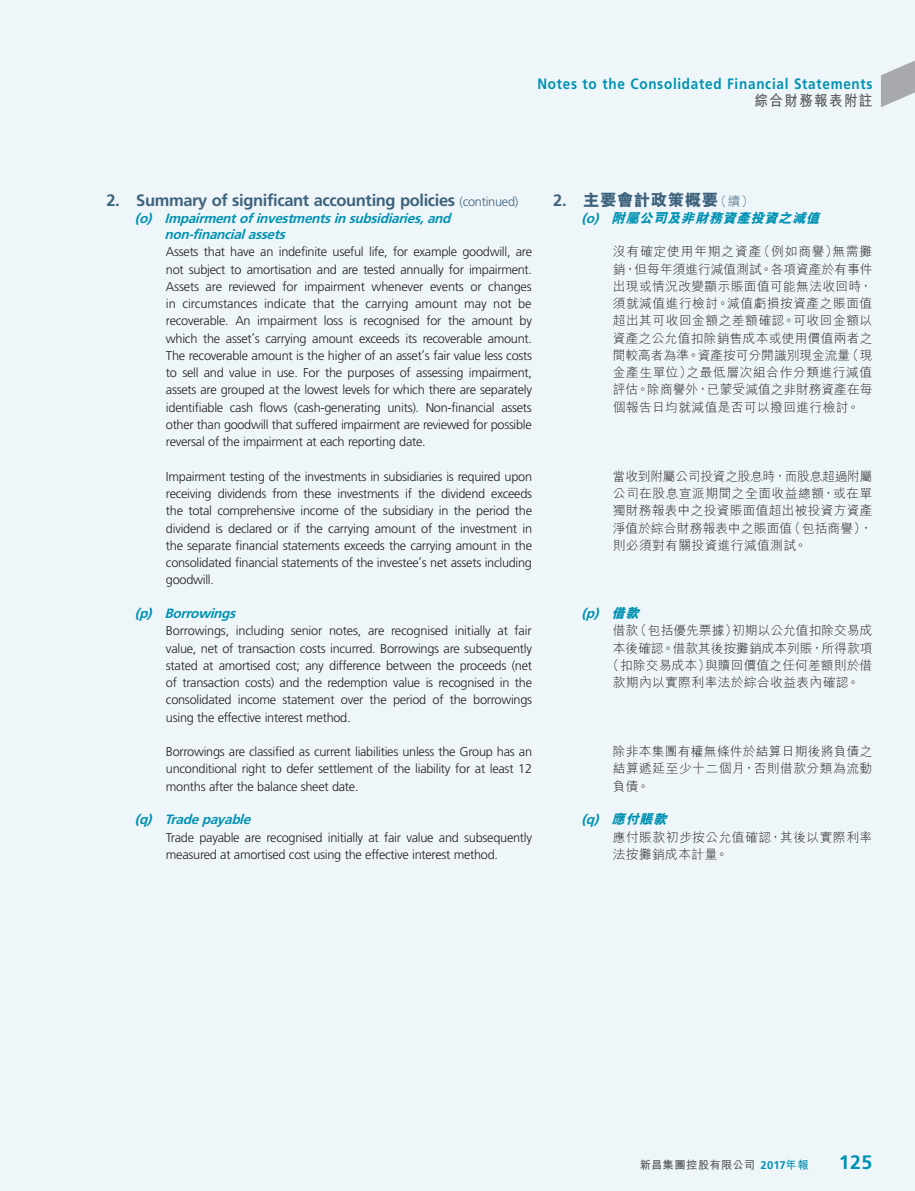
<style>
.page{position:relative;width:915px;height:1191px;background:#fff}
.page>*{position:absolute;margin:0;border:0;box-sizing:border-box;transform-origin:0 0}
.t1{font:700 19.5px "Frutiger LT Std";color:#0092b3}
.Heading_1{font:700 16.5px "Frutiger LT Std";letter-spacing:-.02em;color:#3e637c}
.C_Heading_1{font:800 16.5px "M Hei HK";letter-spacing:.03em;color:#3e637c}
.t2{font:700 15px "Frutiger LT Std";letter-spacing:.055em;color:#0092b3;scale:.9 1}
.t3{font:700 15px "M Hei HK";letter-spacing:.105em;color:#57585a;scale:.9 1}
.Heading_2{font:italic 700 13.5px/16.5px "Frutiger LT Std";color:#0092b3}
.C_Heading_2{font:italic 800 13.5px "M Hei HK";color:#0092b3}
.C_Heading_2-2{font:italic 700 13.5px "Frutiger LT Std";color:#0092b3}
.Body_Text{font:300 12.75px/17.2px "Frutiger LT Std";letter-spacing:-.02em;color:#231f20;text-align:justify}
.C_Body_Text{font:300 12.75px/17.2px "M Hei HK";letter-spacing:.02em;color:#231f20;text-align:justify}
.t4{font:700 11.25px "M Hei HK";letter-spacing:.03em;color:#57585a}
.s1{font-weight:300;font-size:12.75px}
.s2{font-family:"Frutiger LT Std";font-weight:700}
.s3{font-family:"M Hei HK";font-weight:800}
.s4{font-family:"Frutiger LT Std";color:#0092b3}
.s5{color:#0092b3}
</style>
<div class="page">
<div style="left:0;top:0;width:914px;height:1191px;background:#eff6f9"></div>
<svg style="left:881px;top:61px;width:33px;height:46px"></svg>
<p class="t2" style="left:537px;top:75px;width:374px">Notes to the Consolidated Financial Statements</p>
<p class="t3" style="left:754px;top:89px;width:132px">綜合財務報表附註</p>
<p class="Heading_1" style="left:106px;top:191px;width:413px">2. Summary of significant accounting policies <span class="s1">(continued)</span></p>
<p class="Heading_2" style="left:164px;top:210px;width:291px;text-indent:-30px">(o) Impairmentofinvestmentsinsubsidiaries,and non-financialassets</p>
<p class="Body_Text" style="left:166px;top:243px;width:367px">Assets that have an indefinite useful life, for example goodwill, are not subject to amortisation and are tested annually for impairment.<br>Assets are reviewed for impairment whenever events or changes in circumstances indicate that the carrying amount may not be recoverable. An impairment loss is recognised for the amount by which the asset’s carrying amount exceeds its recoverable amount.<br>The recoverable amount is the higher of an asset’s fair value less costs to sell and value in use. For the purposes of assessing impairment, assets are grouped at the lowest levels for which there are separately identifiable cash flows (cash-generating units). Non-financial assets other than goodwill that suffered impairment are reviewed for possible reversal of the impairment at each reporting date.</p>
<p class="Body_Text" style="left:166px;top:468px;width:367px">Impairment testing of the investments in subsidiaries is required upon receiving dividends from these investments if the dividend exceeds the total comprehensive income of the subsidiary in the period the dividend is declared or if the carrying amount of the investment in the separate financial statements exceeds the carrying amount in the consolidated financial statements of the investee’s net assets including goodwill.</p>
<p class="Heading_2" style="left:135px;top:605px;width:106px">(p) Borrowings</p>
<p class="Body_Text" style="left:166px;top:622px;width:367px">Borrowings, including senior notes, are recognised initially at fair value, net of transaction costs incurred. Borrowings are subsequently stated at amortised cost; any difference between the proceeds (net of transaction costs) and the redemption value is recognised in the consolidated income statement over the period of the borrowings using the effective interest method.</p>
<p class="Body_Text" style="left:166px;top:743px;width:367px">Borrowings are classified as current liabilities unless the Group has an unconditional right to defer settlement of the liability for at least 12 months after the balance sheet date.</p>
<p class="Heading_2" style="left:135px;top:811px;width:121px">(q) Tradepayable</p>
<p class="Body_Text" style="left:166px;top:828px;width:367px">Trade payable are recognised initially at fair value and subsequently measured at amortised cost using the effective interest method.</p>
<p class="C_Heading_1" style="left:553px;top:192px;width:202px"><span class="s2">2.</span> 主要會計政策概要<span class="s1">（續）</span></p>
<p class="C_Heading_2" style="left:581px;top:211px;width:243px"><span class="s2">(o)</span> 附屬公司及非財務資產投資之減值</p>
<p class="C_Body_Text" style="left:612px;top:243px;width:261px">沒有確定使用年期之資產（例如商譽）無需攤銷，但每年須進行減值測試。各項資產於有事件出現或情況改變顯示賬面值可能無法收回時，須就減值進行檢討。減值虧損按資產之賬面值超出其可收回金額之差額確認。可收回金額以資產之公允值扣除銷售成本或使用價值兩者之間較高者為準。資產按可分開識別現金流量（現金產生單位）之最低層次組合作分類進行減值評估。除商譽外，已蒙受減值之非財務資產在每個報告日均就減值是否可以撥回進行檢討。</p>
<p class="C_Body_Text" style="left:612px;top:467px;width:261px">當收到附屬公司投資之股息時，而股息超過附屬公司在股息宣派期間之全面收益總額，或在單獨財務報表中之投資賬面值超出被投資方資產淨值於綜合財務報表中之賬面值（包括商譽），則必須對有關投資進行減值測試。</p>
<p class="C_Heading_2-2" style="left:581px;top:605px;width:62px">(p) <span class="s3">借款</span></p>
<p class="C_Body_Text" style="left:606px;top:622px;width:267px;text-align:center">借款（包括優先票據）初期以公允值扣除交易成本後確認。借款其後按攤銷成本列賬，所得款項（扣除交易成本）與贖回價值之任何差額則於借款期內以實際利率法於綜合收益表內確認。</p>
<p class="C_Body_Text" style="left:612px;top:742px;width:261px">除非本集團有權無條件於結算日期後將負債之結算遞延至少十二個月，否則借款分類為流動負債。</p>
<p class="C_Heading_2" style="left:581px;top:812px;width:90px"><span class="s2">(q)</span> 應付賬款</p>
<p class="C_Body_Text" style="left:612px;top:828px;width:261px">應付賬款初步按公允值確認，其後以實際利率法按攤銷成本計量。</p>
<p class="t4" style="left:639px;top:1156px;width:170px">新昌集團控股有限公司 <span class="s4">2017</span><span class="s5">年報</span></p>
<h1 class="t1" style="left:838px;top:1150px;width:35px">125</h1>
</div>
